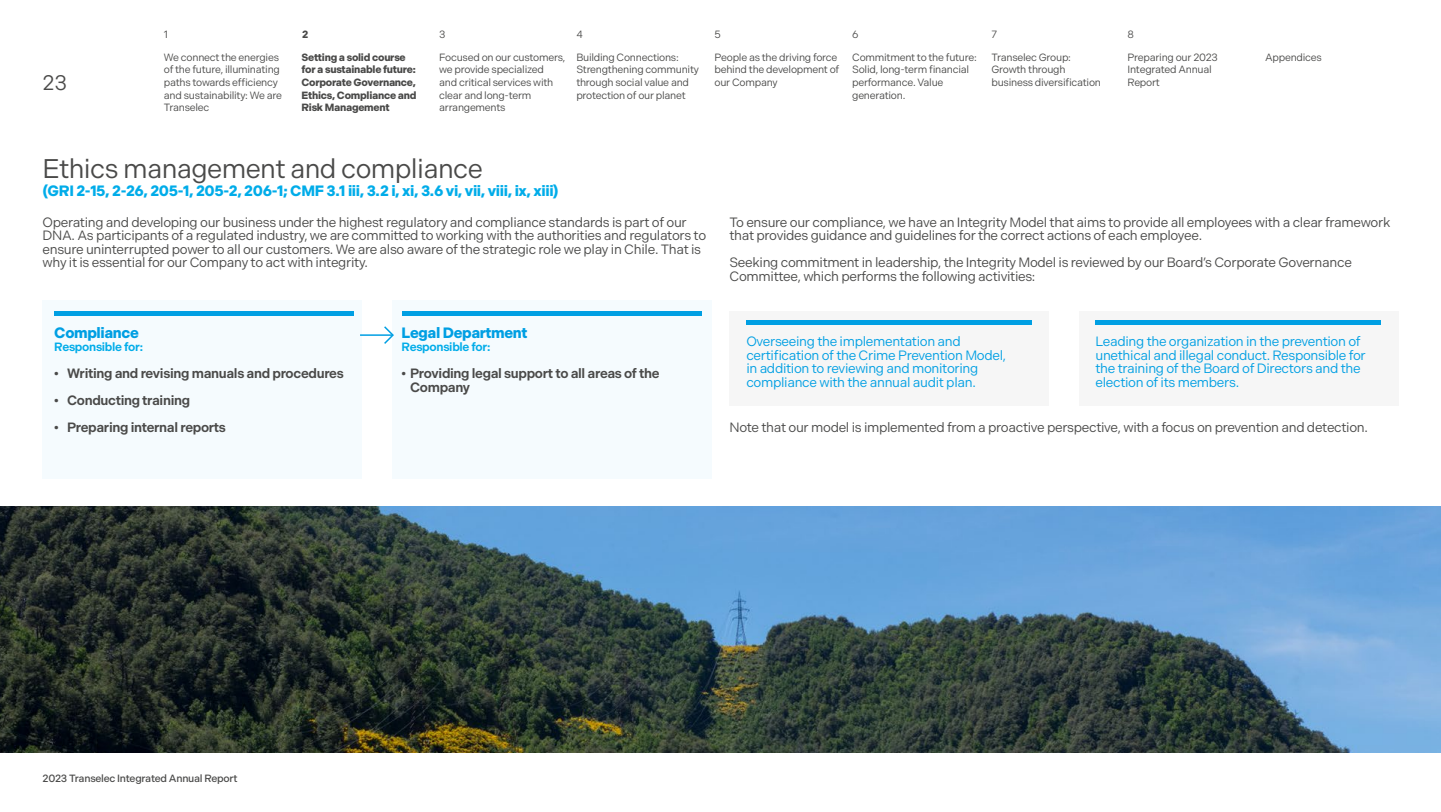
<style>
.page{position:relative;width:1441px;height:812px;background:#fff}
.page>*{position:absolute;margin:0;border:0;box-sizing:border-box;transform-origin:0 0}
.t1{font:27px "Indivisible";letter-spacing:-.025em;color:#4a4a49}
.t2{font:21px "Indivisible";color:#4a4a49}
.t3{font:700 15px "Indivisible";letter-spacing:-.025em;color:#00ace9}
.t4{font:700 15px "Indivisible";letter-spacing:-.025em;color:#009fe3}
.t5{font:13.5px/13.5px "Indivisible";letter-spacing:-.025em;color:#4a4a49}
.t6{font:13.5px/13.5px "Indivisible";letter-spacing:-.025em;color:#009fe3}
.t7{font:600 13.5px/13.5px "Indivisible";letter-spacing:-.025em;color:#4a4a49}
.t8{font:600 12px "Indivisible";letter-spacing:-.025em;color:#00ace9}
.t9{font:10.5px/12.6px "Indivisible";letter-spacing:-.025em;color:#4a4a49}
.t10{font:700 10.5px/12.6px "Indivisible";letter-spacing:-.025em;color:#4a4a49}
.t11{font:500 10.5px "Indivisible";letter-spacing:-.025em;color:#4a4a49}
</style>
<div class="page">
<div style="left:43px;top:300px;width:319px;height:178px;background:#f5fbfe"></div>
<hr style="left:54px;top:311px;width:300px;height:4px;background:#009fe3">
<div style="left:391px;top:300px;width:320px;height:178px;background:#f5fbfe"></div>
<svg style="left:384px;top:326px;width:10px;height:18px"></svg>
<hr style="left:360px;top:334px;width:32px;height:2px;background:#009fe3">
<div style="left:729px;top:311px;width:320px;height:94px;background:#f6f6f6"></div>
<div style="left:746px;top:320px;width:285px;height:5px;background:#009fe3"></div>
<div style="left:1078px;top:311px;width:320px;height:94px;background:#f6f6f6"></div>
<div style="left:1095px;top:320px;width:285px;height:5px;background:#009fe3"></div>
<img style="left:0;top:506px;width:1440px;height:246px">
<hr style="left:401px;top:311px;width:300px;height:4px;background:#009fe3">
<h2 class="t2" style="left:43px;top:71px;width:26px">23</h2>
<p class="t10" style="left:302px;top:28px;width:8px">2</p>
<p class="t9" style="left:714px;top:28px;width:8px">5</p>
<p class="t9" style="left:852px;top:28px;width:8px">6</p>
<p class="t9" style="left:714px;top:51px;width:126px">People as the driving force behind the development of our Company</p>
<p class="t9" style="left:991px;top:51px;width:111px">Transelec Group:<br>Growth through business diversification</p>
<p class="t9" style="left:439px;top:28px;width:8px">3</p>
<p class="t9" style="left:1127px;top:28px;width:8px">8</p>
<p class="t9" style="left:164px;top:28px;width:6px">1</p>
<p class="t9" style="left:991px;top:28px;width:7px">7</p>
<p class="t9" style="left:164px;top:51px;width:120px">We connect the energies of the future, illuminating paths towards efficiency and sustainability: We are<br>Transelec</p>
<p class="t9" style="left:1127px;top:51px;width:92px">Preparing our 2023<br>Integrated Annual<br>Report</p>
<p class="t9" style="left:576px;top:28px;width:8px">4</p>
<p class="t10" style="left:301px;top:51px;width:116px">Setting a solid course for a sustainable future:<br>Corporate Governance,<br>Ethics, Compliance and<br>Risk Management</p>
<p class="t9" style="left:852px;top:51px;width:126px">Commitment to the future:<br>Solid, long-term financial performance. Value generation.</p>
<p class="t9" style="left:439px;top:51px;width:128px">Focused on our customers, we provide specialized<br>and critical services with clear and long-term arrangements</p>
<p class="t9" style="left:576px;top:51px;width:104px">Building Connections:</p>
<p class="t9" style="left:1264px;top:51px;width:58px">Appendices</p>
<p class="t9" style="left:576px;top:64px;width:124px">Strengthening community through social value and protection of our planet</p>
<h1 class="t1" style="left:43px;top:153px;width:442px">Ethics management and compliance</h1>
<p class="t3" style="left:43px;top:182px;width:517px">(GRI 2-15, 2-26, 205-1, 205-2, 206-1; CMF 3.1 iii, 3.2 i, xi, 3.6 vi, vii, viii, ix, xiii)</p>
<p class="t5" style="left:43px;top:215px;width:665px">Operating and developing our business under the highest regulatory and compliance standards is part of our DNA. As participants of a regulated industry, we are committed to working with the authorities and regulators to ensure uninterrupted power to all our customers. We are also aware of the strategic role we play in Chile. That is why it is essential for our Company to act with integrity.</p>
<p class="t4" style="left:54px;top:323px;width:86px">Compliance</p>
<p class="t8" style="left:54px;top:340px;width:90px">Responsible for:</p>
<p class="t7" style="left:54px;top:367px;width:291px">• Writing and revising manuals and procedures</p>
<p class="t7" style="left:54px;top:394px;width:137px">• Conducting training</p>
<p class="t7" style="left:54px;top:421px;width:173px">• Preparing internal reports</p>
<p class="t4" style="left:401px;top:323px;width:127px">Legal Department</p>
<p class="t8" style="left:401px;top:340px;width:90px">Responsible for:</p>
<p class="t7" style="left:410px;top:367px;width:251px;text-indent:-9px">• Providing legal support to all areas of the<br>Company</p>
<p class="t5" style="left:729px;top:215px;width:662px">To ensure our compliance, we have an Integrity Model that aims to provide all employees with a clear framework that provides guidance and guidelines for the correct actions of each employee.</p>
<p class="t5" style="left:729px;top:256px;width:624px">Seeking commitment in leadership, the Integrity Model is reviewed by our Board’s Corporate Governance<br>Committee, which performs the following activities:</p>
<p class="t6" style="left:746px;top:335px;width:261px">Overseeing the implementation and certification of the Crime Prevention Model, in addition to reviewing and monitoring compliance with the annual audit plan.</p>
<p class="t6" style="left:1095px;top:335px;width:272px">Leading the organization in the prevention of unethical and illegal conduct. Responsible for the training of the Board of Directors and the election of its members.</p>
<p class="t5" style="left:729px;top:421px;width:640px">Note that our model is implemented from a proactive perspective, with a focus on prevention and detection.</p>
<p class="t11" style="left:43px;top:772px;width:196px">2023 Transelec Integrated Annual Report</p>
</div>
